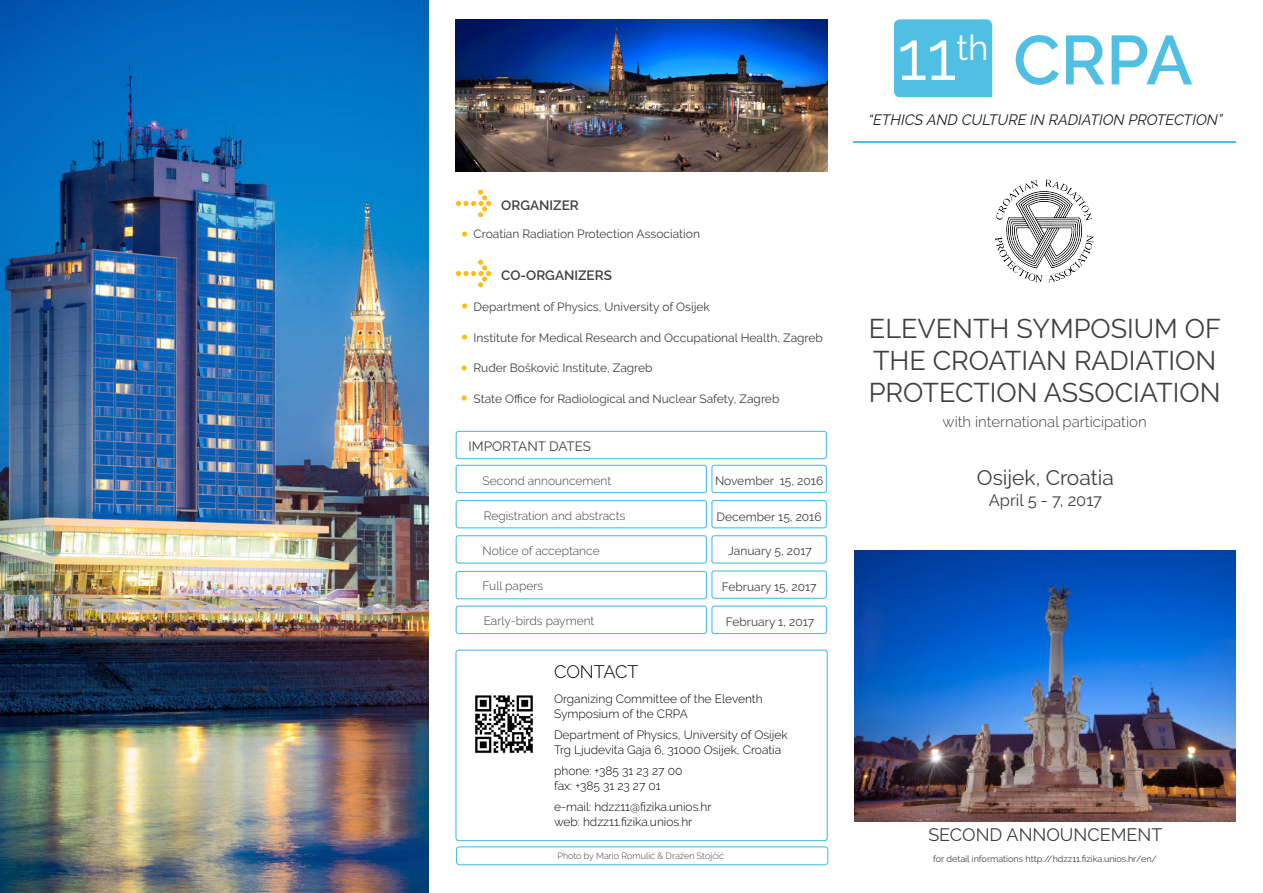
<style>
.page{position:relative;width:1263px;height:893px;background:#fff}
.page>*{position:absolute;margin:0;border:0;box-sizing:border-box;transform-origin:0 0}
.t1{font:600 69px "Raleway";color:#50bfe4}
.t2{font:69px "Raleway";color:#fff}
.t3{font:27px/32.4px "Raleway";color:#404041}
.t4{font:21px "Raleway";color:#404041}
.t5{font:18px "Raleway";color:#404041}
.t6{font:300 18px "Raleway";letter-spacing:-.005em;color:#000}
.t7{font:16.5px "Raleway";color:#404041}
.t8{font:italic 15px "Raleway";color:#231f20}
.t9{font:300 15px "Raleway";color:#404041}
.t10{font:600 13.5px "Raleway";color:#404041}
.t11{font:13.5px "Raleway";color:#404041}
.t12{font:12px "Raleway";color:#404041}
.t13{font:300 12px/15px "Raleway";color:#000}
.t14{font:300 12px "Raleway";color:#404041}
.t15{font:9px "Raleway";color:#404041}
.t16{font:300 9px "Raleway";color:#404041}
</style>
<div class="page">
<svg style="left:456px;top:190px;width:35px;height:27px"></svg>
<div style="left:455px;top:649px;width:373px;height:192px;border:1px solid #50bfe4;border-radius:3px"></div>
<hr style="left:853px;top:141px;width:383px;height:2px;background:#50bfe4">
<img style="left:475px;top:695px;width:58px;height:59px">
<div style="left:894px;top:19px;width:98px;height:78px;background:#50bfe4"></div>
<img style="left:995px;top:179px;width:99px;height:104px">
<img style="left:855px;top:551px;width:381px;height:270px">
<div style="left:456px;top:465px;width:251px;height:28px;border:1px solid #50bfe4;border-radius:2px"></div>
<div style="left:711px;top:465px;width:116px;height:28px;border:1px solid #50bfe4;border-radius:2px"></div>
<div style="left:456px;top:500px;width:251px;height:28px;border:1px solid #50bfe4;border-radius:2px"></div>
<div style="left:711px;top:500px;width:116px;height:28px;border:1px solid #50bfe4;border-radius:2px"></div>
<div style="left:456px;top:535px;width:251px;height:29px;border:1px solid #50bfe4;border-radius:2px"></div>
<div style="left:711px;top:535px;width:116px;height:29px;border:1px solid #50bfe4;border-radius:2px"></div>
<div style="left:456px;top:571px;width:251px;height:28px;border:1px solid #50bfe4;border-radius:2px"></div>
<div style="left:711px;top:570px;width:116px;height:29px;border:1px solid #50bfe4;border-radius:2px"></div>
<div style="left:456px;top:606px;width:251px;height:28px;border:1px solid #50bfe4;border-radius:2px"></div>
<div style="left:711px;top:606px;width:116px;height:28px;border:1px solid #50bfe4;border-radius:2px"></div>
<div style="left:456px;top:431px;width:371px;height:28px;border:1px solid #50bfe4;border-radius:2px"></div>
<svg style="left:456px;top:260px;width:35px;height:27px"></svg>
<img style="left:456px;top:19px;width:371px;height:153px">
<img style="left:0;top:0;width:429px;height:893px">
<svg style="left:462px;top:303px;width:5px;height:6px"></svg>
<svg style="left:462px;top:231px;width:5px;height:6px"></svg>
<svg style="left:462px;top:335px;width:5px;height:5px"></svg>
<svg style="left:462px;top:365px;width:5px;height:6px"></svg>
<svg style="left:462px;top:395px;width:5px;height:6px"></svg>
<div style="left:456px;top:846px;width:372px;height:19px;border:1px solid #50bfe4;border-radius:3px"></div>
<p class="t10" style="left:501px;top:197px;width:79px">ORGANIZER</p>
<p class="t12" style="left:474px;top:227px;width:228px">Croatian Radiation Protection Association</p>
<p class="t10" style="left:501px;top:267px;width:112px">CO-ORGANIZERS</p>
<p class="t12" style="left:474px;top:300px;width:238px">Department of Physics, University of Osijek</p>
<p class="t12" style="left:474px;top:330px;width:351px">Institute for Medical Research and Occupational Health, Zagreb</p>
<p class="t12" style="left:474px;top:361px;width:181px">Ruđer Bošković Institute, Zagreb</p>
<p class="t12" style="left:474px;top:391px;width:307px">State Office for Radiological and Nuclear Safety, Zagreb</p>
<p class="t11" style="left:468px;top:439px;width:124px">IMPORTANT DATES</p>
<p class="t14" style="left:483px;top:474px;width:130px">Second announcement</p>
<p class="t14" style="left:484px;top:509px;width:143px">Registration and abstracts</p>
<p class="t14" style="left:483px;top:544px;width:119px">Notice of acceptance</p>
<p class="t14" style="left:483px;top:579px;width:62px">Full papers</p>
<p class="t14" style="left:484px;top:614px;width:112px">Early-birds payment</p>
<p class="t6" style="left:554px;top:661px;width:86px">CONTACT</p>
<p class="t12" style="left:715px;top:474px;width:110px">November 15, 2016</p>
<p class="t12" style="left:717px;top:510px;width:107px">December 15, 2016</p>
<p class="t12" style="left:728px;top:543px;width:85px">January 5, 2017</p>
<p class="t12" style="left:722px;top:579px;width:96px">February 15, 2017</p>
<p class="t12" style="left:726px;top:614px;width:90px">February 1, 2017</p>
<p class="t13" style="left:554px;top:691px;width:210px">Organizing Committee of the Eleventh<br>Symposium of the CRPA</p>
<p class="t13" style="left:554px;top:727px;width:235px">Department of Physics, University of Osijek<br>Trg Ljudevita Gaja 6, 31000 Osijek, Croatia</p>
<p class="t13" style="left:554px;top:763px;width:130px">phone: +385 31 23 27 00 fax: +385 31 23 27 01</p>
<p class="t13" style="left:554px;top:799px;width:159px">e-mail: hdzz11@fizika.unios.hr web: hdzz11.fizika.unios.hr</p>
<p class="t16" style="left:557px;top:850px;width:168px">Photo by Mario Romulić &amp; Dražen Stojčić</p>
<p class="t2" style="left:897px;top:16px;width:93px">11<sup>th</sup></p>
<p class="t1" style="left:1013px;top:20px;width:181px">CRPA</p>
<p class="t8" style="left:868px;top:111px;width:356px">“ETHICS AND CULTURE IN RADIATION PROTECTION”</p>
<p class="t3" style="left:869px;top:312px;width:354px">ELEVENTH SYMPOSIUM OF<br>THE CROATIAN RADIATION<br>PROTECTION ASSOCIATION</p>
<p class="t9" style="left:942px;top:413px;width:206px">with international participation</p>
<p class="t4" style="left:977px;top:465px;width:138px">Osijek, Croatia</p>
<p class="t7" style="left:989px;top:491px;width:115px">April 5 - 7, 2017</p>
<p class="t5" style="left:928px;top:825px;width:236px">SECOND ANNOUNCEMENT</p>
<p class="t15" style="left:933px;top:854px;width:225px">for detail informations http://hdzz11.fizika.unios.hr/en/</p>
</div>
